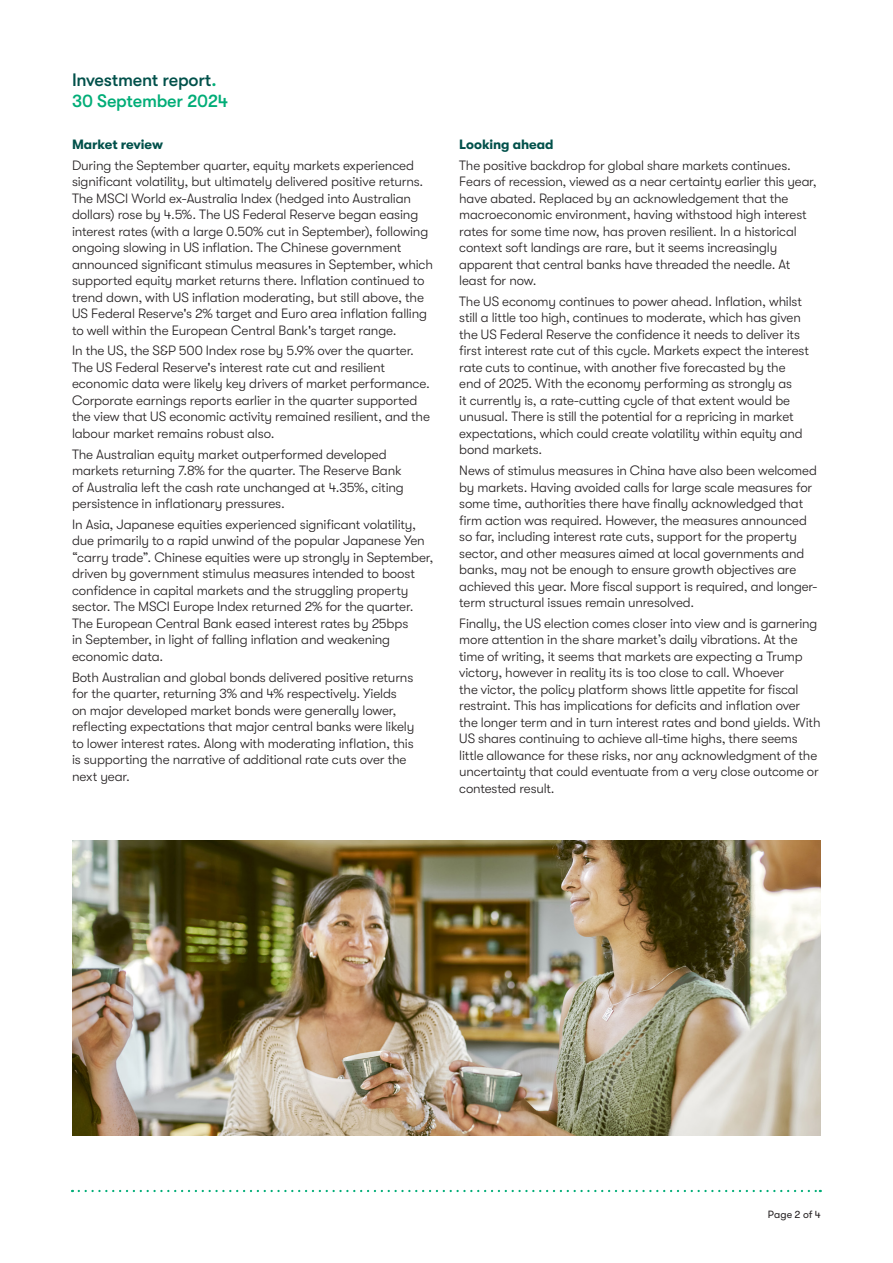
<style>
.page{position:relative;width:893px;height:1263px;background:#fff}
.page>*{position:absolute;margin:0;border:0;box-sizing:border-box;transform-origin:0 0}
.t1{font:500 18px/21px "GT Walsheim";letter-spacing:-.015em;color:#00504a}
.Body_Light_9_11{font:300 13.5px/16.5px "GT Walsheim";letter-spacing:-.01em;color:#231f20}
.Sub_3_Bold_9_11{font:700 13.5px "GT Walsheim";letter-spacing:-.005em;color:#00504a}
.t2{font:10.5px "GT Walsheim";color:#231f20}
.s1{color:#00ad77}
</style>
<div class="page">
<svg style="left:79px;top:1190px;width:742px;height:2px"></svg>
<img style="left:72px;top:841px;width:749px;height:294px">
<h1 class="t1" style="left:72px;top:69px;width:158px">Investment report<span class="s1">.<br>30 September 2024</span></h1>
<p class="Sub_3_Bold_9_11" style="left:72px;top:137px;width:92px">Market review</p>
<p class="Body_Light_9_11" style="left:72px;top:157px;width:362px">During the September quarter, equity markets experienced significant volatility, but ultimately delivered positive returns.<br>The MSCI World ex-Australia Index (hedged into Australian dollars) rose by 4.5%. The US Federal Reserve began easing interest rates (with a large 0.50% cut in September), following ongoing slowing in US inflation. The Chinese government announced significant stimulus measures in September, which supported equity market returns there. Inflation continued to trend down, with US inflation moderating, but still above, the US Federal Reserve's 2% target and Euro area inflation falling to well within the European Central Bank's target range.</p>
<p class="Body_Light_9_11" style="left:72px;top:343px;width:360px">In the US, the S&amp;P 500 Index rose by 5.9% over the quarter.<br>The US Federal Reserve's interest rate cut and resilient economic data were likely key drivers of market performance.<br>Corporate earnings reports earlier in the quarter supported the view that US economic activity remained resilient, and the labour market remains robust also.</p>
<p class="Body_Light_9_11" style="left:72px;top:446px;width:333px">The Australian equity market outperformed developed markets returning 7.8% for the quarter. The Reserve Bank of Australia left the cash rate unchanged at 4.35%, citing persistence in inflationary pressures.</p>
<p class="Body_Light_9_11" style="left:72px;top:516px;width:363px">In Asia, Japanese equities experienced significant volatility, due primarily to a rapid unwind of the popular Japanese Yen “carry trade”. Chinese equities were up strongly in September, driven by government stimulus measures intended to boost confidence in capital markets and the struggling property sector. The MSCI Europe Index returned 2% for the quarter.<br>The European Central Bank eased interest rates by 25bps<br>in September, in light of falling inflation and weakening economic data.</p>
<p class="Body_Light_9_11" style="left:72px;top:669px;width:344px">Both Australian and global bonds delivered positive returns for the quarter, returning 3% and 4% respectively. Yields on major developed market bonds were generally lower, reflecting expectations that major central banks were likely to lower interest rates. Along with moderating inflation, this is supporting the narrative of additional rate cuts over the next year.</p>
<p class="Sub_3_Bold_9_11" style="left:459px;top:137px;width:96px">Looking ahead</p>
<p class="Body_Light_9_11" style="left:459px;top:157px;width:359px">The positive backdrop for global share markets continues.<br>Fears of recession, viewed as a near certainty earlier this year, have abated. Replaced by an acknowledgement that the macroeconomic environment, having withstood high interest rates for some time now, has proven resilient. In a historical context soft landings are rare, but it seems increasingly apparent that central banks have threaded the needle. At least for now.</p>
<p class="Body_Light_9_11" style="left:459px;top:293px;width:351px">The US economy continues to power ahead. Inflation, whilst still a little too high, continues to moderate, which has given the US Federal Reserve the confidence it needs to deliver its first interest rate cut of this cycle. Markets expect the interest rate cuts to continue, with another five forecasted by the end of 2025. With the economy performing as strongly as<br>it currently is, a rate-cutting cycle of that extent would be unusual. There is still the potential for a repricing in market expectations, which could create volatility within equity and bond markets.</p>
<p class="Body_Light_9_11" style="left:459px;top:462px;width:360px">News of stimulus measures in China have also been welcomed by markets. Having avoided calls for large scale measures for some time, authorities there have finally acknowledged that firm action was required. However, the measures announced so far, including interest rate cuts, support for the property sector, and other measures aimed at local governments and banks, may not be enough to ensure growth objectives are achieved this year. More fiscal support is required, and longer&shy;term structural issues remain unresolved.</p>
<p class="Body_Light_9_11" style="left:459px;top:615px;width:363px">Finally, the US election comes closer into view and is garnering more attention in the share market’s daily vibrations. At the time of writing, it seems that markets are expecting a Trump victory, however in reality its is too close to call. Whoever<br>the victor, the policy platform shows little appetite for fiscal restraint. This has implications for deficits and inflation over the longer term and in turn interest rates and bond yields. With US shares continuing to achieve all-time highs, there seems little allowance for these risks, nor any acknowledgment of the uncertainty that could eventuate from a very close outcome or contested result.</p>
<p class="t2" style="left:768px;top:1208px;width:54px">Page 2 of 4</p>
</div>
